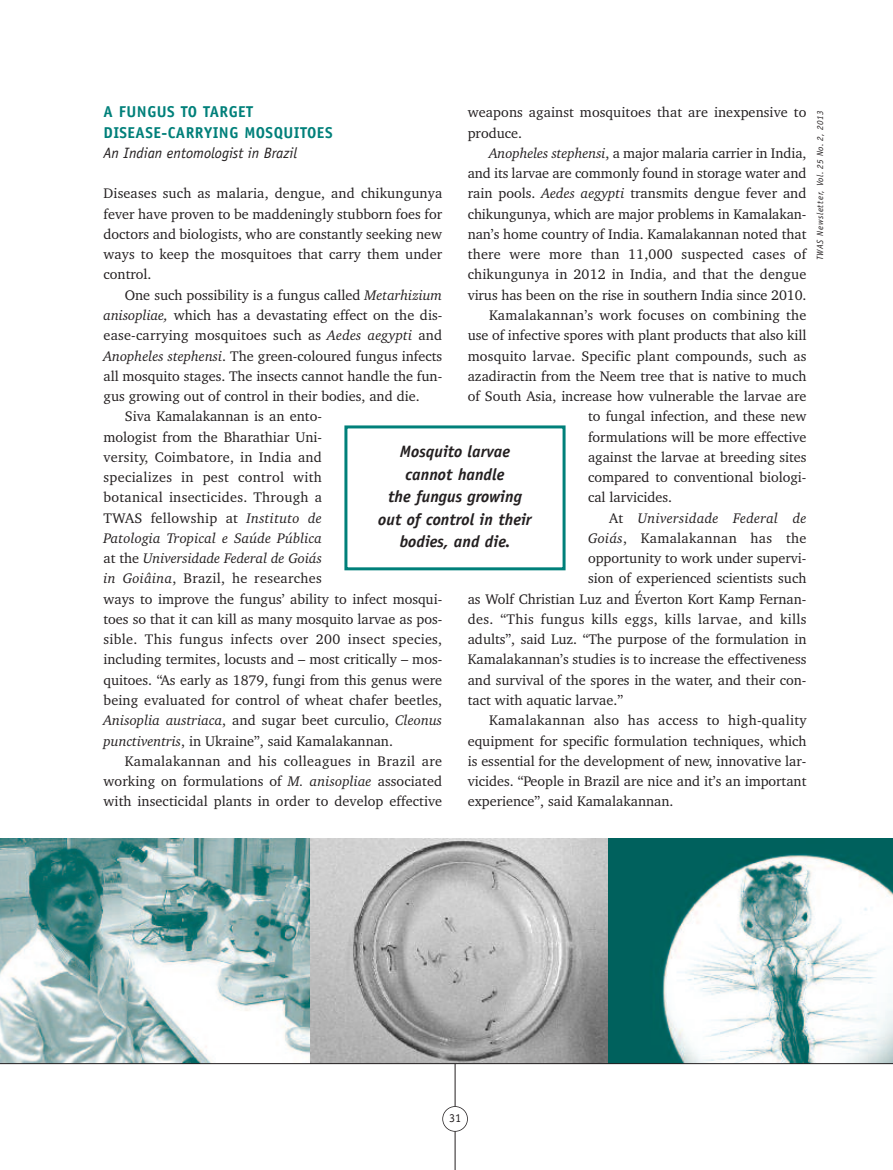
<style>
.page{position:relative;width:893px;height:1170px;background:#fff}
.page>*{position:absolute;margin:0;border:0;box-sizing:border-box;transform-origin:0 0}
.t1{font:italic 700 16.5px/22.5px "Officina Sans";color:#231f20;text-align:center}
.t2{font:700 15.75px/20.2px "Officina Sans";letter-spacing:.025em;color:#00807a}
.t3{font:italic 15px "Officina Sans";color:#231f20}
.t4{font:14.25px/20.2px "Charter BT";color:#231f20;text-align:justify}
.t5{font:14.25px "Charter BT";letter-spacing:.02em;color:#231f20}
.t6{font:italic 14.25px "Charter BT";letter-spacing:.005em;color:#231f20}
.t7{font:12px "Officina Sans";color:#231f20}
.t8{font:italic 9px "Officina Sans";letter-spacing:.05em;color:#231f20}
.s1{font-style:italic}
.s2{font-style:normal}
</style>
<div class="page">
<hr style="left:455px;top:1063px;width:1px;height:106px;background:#231f20">
<div style="left:443px;top:1106px;width:24px;height:25px;background:#fff;border-radius:50%"></div>
<div style="left:442px;top:1106px;width:26px;height:25px;border:2px solid #231f20;border-radius:50%"></div>
<div style="left:344px;top:425px;width:222px;height:145px;border:3px solid #00807a"></div>
<img style="left:0;top:838px;width:310px;height:225px">
<svg style="left:310px;top:838px;width:298px;height:225px;background:#b3b3b3"></svg>
<svg style="left:608px;top:838px;width:285px;height:225px"></svg>
<hr style="left:0;top:1063px;width:893px;height:1px;background:#231f20">
<p class="t2" style="left:104px;top:103px;width:230px">A FUNGUS TO TARGET<br>DISEASE-CARRYING MOSQUITOES</p>
<p class="t3" style="left:104px;top:147px;width:195px">An Indian entomologist in Brazil</p>
<p class="t4" style="left:104px;top:184px;width:340px">Diseases such as malaria, dengue, and chikungunya fever have proven to be maddeningly stubborn foes for doctors and biologists, who are constantly seeking new ways to keep the mosquitoes that carry them under control.</p>
<p class="t4" style="left:125px;top:286px;width:319px">One such possibility is a fungus called <span class="s1">Metarhizium</span></p>
<p class="t4" style="left:104px;top:306px;width:340px"><span class="s1">anisopliae,</span> which has a devastating effect on the dis-</p>
<p class="t4" style="left:104px;top:326px;width:340px">ease-carrying mosquitoes such as <span class="s1">Aedes aegypti</span> and</p>
<p class="t4" style="left:104px;top:346px;width:340px"><span class="s1">Anopheles stephensi</span>. The green-coloured fungus infects</p>
<p class="t4" style="left:104px;top:367px;width:340px">all mosquito stages. The insects cannot handle the fun-</p>
<p class="t4" style="left:104px;top:387px;width:318px">gus growing out of control in their bodies, and die.</p>
<p class="t4" style="left:125px;top:407px;width:199px">Siva Kamalakannan is an ento-</p>
<p class="t4" style="left:104px;top:427px;width:220px">mologist from the Bharathiar Uni-</p>
<p class="t5" style="left:104px;top:451px;width:220px">versity, Coimbatore, in India and</p>
<p class="t5" style="left:104px;top:471px;width:220px">specializes in pest control with</p>
<p class="t5" style="left:104px;top:492px;width:220px">botanical insecticides. Through a</p>
<p class="t5" style="left:104px;top:512px;width:220px">TWAS fellowship at <span class="s1">Instituto de</span></p>
<p class="t6" style="left:104px;top:532px;width:220px">Patologia Tropical e Saúde Pública</p>
<p class="t6" style="left:104px;top:552px;width:220px"><span class="s2">at the</span> Universidade Federal de Goiás</p>
<p class="t5" style="left:104px;top:573px;width:220px"><span class="s1">in Goiâina</span>, Brazil, he researches</p>
<p class="t4" style="left:104px;top:589px;width:340px">ways to improve the fungus’ ability to infect mosqui-</p>
<p class="t4" style="left:104px;top:610px;width:340px">toes so that it can kill as many mosquito larvae as pos-</p>
<p class="t5" style="left:104px;top:633px;width:340px">sible. This fungus infects over 200 insect species,</p>
<p class="t4" style="left:104px;top:650px;width:340px">including termites, locusts and – most critically – mos-</p>
<p class="t4" style="left:104px;top:670px;width:340px">quitoes. “As early as 1879, fungi from this genus were</p>
<p class="t4" style="left:104px;top:691px;width:340px">being evaluated for control of wheat chafer beetles,</p>
<p class="t6" style="left:104px;top:714px;width:340px">Anisoplia austriaca<span class="s2">, and sugar beet curculio,</span> Cleonus</p>
<p class="t4" style="left:104px;top:731px;width:291px"><span class="s1">punctiventris</span>, in Ukraine”, said Kamalakannan.</p>
<p class="t5" style="left:125px;top:755px;width:319px">Kamalakannan and his colleagues in Brazil are</p>
<p class="t4" style="left:104px;top:772px;width:340px">working on formulations of <span class="s1">M. anisopliae</span> associated</p>
<p class="t4" style="left:104px;top:792px;width:340px">with insecticidal plants in order to develop effective</p>
<p class="t4" style="left:468px;top:103px;width:340px">weapons against mosquitoes that are inexpensive to produce.</p>
<p class="t4" style="left:489px;top:144px;width:319px"><span class="s1">Anopheles stephensi</span>, a major malaria carrier in India,</p>
<p class="t4" style="left:468px;top:164px;width:340px">and its larvae are commonly found in storage water and</p>
<p class="t4" style="left:468px;top:184px;width:340px">rain pools. <span class="s1">Aedes aegypti</span> transmits dengue fever and</p>
<p class="t4" style="left:468px;top:205px;width:340px">chikungunya, which are major problems in Kamalakan-</p>
<p class="t4" style="left:468px;top:225px;width:340px">nan’s home country of India. Kamalakannan noted that</p>
<p class="t4" style="left:468px;top:245px;width:340px">there were more than 11,000 suspected cases of</p>
<p class="t4" style="left:468px;top:265px;width:340px">chikungunya in 2012 in India, and that the dengue</p>
<p class="t4" style="left:468px;top:286px;width:340px">virus has been on the rise in southern India since 2010.</p>
<p class="t4" style="left:489px;top:306px;width:319px">Kamalakannan’s work focuses on combining the</p>
<p class="t4" style="left:468px;top:326px;width:340px">use of infective spores with plant products that also kill</p>
<p class="t4" style="left:468px;top:346px;width:340px">mosquito larvae. Specific plant compounds, such as</p>
<p class="t4" style="left:468px;top:367px;width:340px">azadiractin from the Neem tree that is native to much</p>
<p class="t4" style="left:468px;top:387px;width:340px">of South Asia, increase how vulnerable the larvae are</p>
<p class="t4" style="left:588px;top:407px;width:220px">to fungal infection, and these new</p>
<p class="t4" style="left:588px;top:427px;width:220px">formulations will be more effective</p>
<p class="t4" style="left:588px;top:448px;width:220px">against the larvae at breeding sites</p>
<p class="t4" style="left:588px;top:468px;width:220px">compared to conventional biologi-</p>
<p class="t4" style="left:588px;top:488px;width:86px">cal larvicides.</p>
<p class="t6" style="left:609px;top:512px;width:199px"><span class="s2">At</span> Universidade Federal de</p>
<p class="t5" style="left:588px;top:532px;width:220px"><span class="s1">Goiás</span>, Kamalakannan has the</p>
<p class="t4" style="left:588px;top:549px;width:220px">opportunity to work under supervi-</p>
<p class="t4" style="left:588px;top:569px;width:220px">sion of experienced scientists such</p>
<p class="t4" style="left:468px;top:589px;width:340px">as Wolf Christian Luz and Éverton Kort Kamp Fernan-</p>
<p class="t5" style="left:468px;top:613px;width:340px">des. “This fungus kills eggs, kills larvae, and kills</p>
<p class="t4" style="left:468px;top:630px;width:340px">adults”, said Luz. “The purpose of the formulation in</p>
<p class="t4" style="left:468px;top:650px;width:340px">Kamalakannan’s studies is to increase the effectiveness</p>
<p class="t4" style="left:468px;top:670px;width:340px">and survival of the spores in the water, and their con-</p>
<p class="t4" style="left:468px;top:691px;width:157px">tact with aquatic larvae.”</p>
<p class="t5" style="left:489px;top:714px;width:319px">Kamalakannan also has access to high-quality</p>
<p class="t4" style="left:468px;top:731px;width:340px">equipment for specific formulation techniques, which</p>
<p class="t4" style="left:468px;top:751px;width:340px">is essential for the development of new, innovative lar-</p>
<p class="t4" style="left:468px;top:772px;width:340px">vicides. “People in Brazil are nice and it’s an important</p>
<p class="t4" style="left:468px;top:792px;width:207px">experience”, said Kamalakannan.</p>
<p class="t1" style="left:378px;top:441px;width:155px">Mosquito larvae cannot handle<br>the fungus growing out of control in their bodies, and die.</p>
<p class="t8" style="left:817px;top:260px;width:151px;rotate:-90deg">TWAS Newsletter, Vol. 25 No. 2, 2013</p>
<p class="t7" style="left:449px;top:1113px;width:13px">31</p>
</div>
